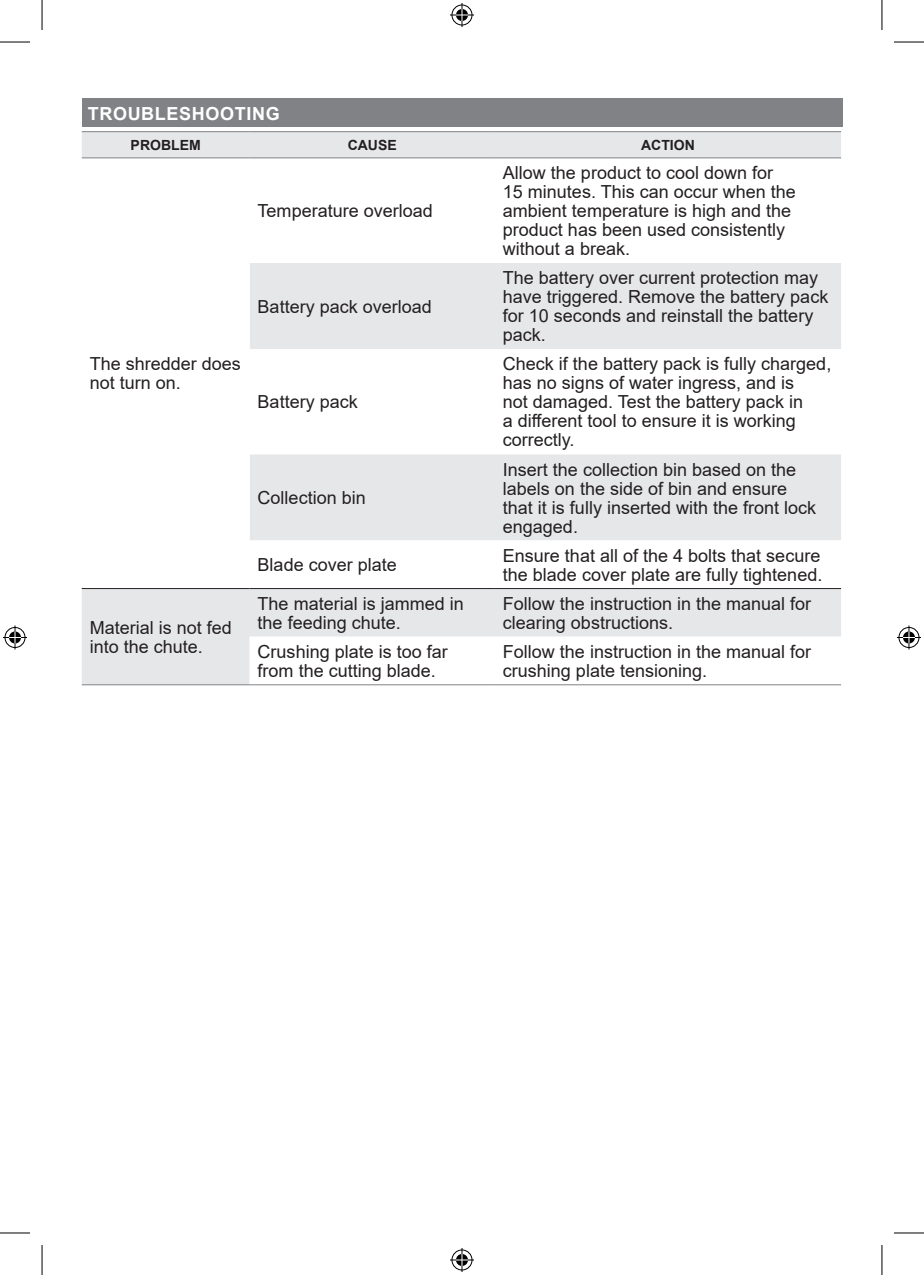
<style>
.page{position:relative;width:924px;height:1275px;background:#fff}
.page>*{position:absolute;margin:0;border:0;box-sizing:border-box;transform-origin:0 0}
.t1{font:18px/19px "Arial";color:#231f20}
.t2{font:700 18px "Arial";letter-spacing:.035em;color:#fff}
.t3{font:700 14px "Arial";color:#231f20}
</style>
<div class="page">
<div style="left:82px;top:99px;width:759px;height:28px;background:#808285"></div>
<div style="left:82px;top:132px;width:758px;height:25px;background:#e6e7e9"></div>
<svg style="left:82px;top:158px;width:758px;height:526px"></svg>
<hr style="left:82px;top:684px;width:167px;height:1px;background:#808285">
<hr style="left:249px;top:684px;width:245px;height:1px;background:#808285">
<hr style="left:494px;top:684px;width:346px;height:1px;background:#808285">
<hr style="left:82px;top:131px;width:167px;height:1px;background:#808285">
<hr style="left:249px;top:131px;width:245px;height:1px;background:#808285">
<hr style="left:494px;top:131px;width:346px;height:1px;background:#808285">
<hr style="left:82px;top:157px;width:167px;height:1px;background:#808285">
<hr style="left:249px;top:157px;width:245px;height:1px;background:#808285">
<hr style="left:494px;top:157px;width:346px;height:1px;background:#808285">
<hr style="left:82px;top:588px;width:167px;height:1px;background:#231f20">
<hr style="left:249px;top:588px;width:245px;height:1px;background:#231f20">
<hr style="left:494px;top:588px;width:346px;height:1px;background:#231f20">
<hr style="left:0;top:42px;width:30px;height:1px;background:#000">
<hr style="left:893px;top:42px;width:30px;height:1px;background:#000">
<hr style="left:0;top:1232px;width:30px;height:1px;background:#000">
<hr style="left:893px;top:1232px;width:30px;height:1px;background:#000">
<hr style="left:42px;top:0;width:1px;height:30px;background:#000">
<hr style="left:42px;top:1245px;width:1px;height:30px;background:#000">
<hr style="left:881px;top:0;width:1px;height:30px;background:#000">
<hr style="left:881px;top:1245px;width:1px;height:30px;background:#000">
<svg style="left:450px;top:3px;width:24px;height:24px"></svg>
<svg style="left:450px;top:1248px;width:24px;height:24px"></svg>
<svg style="left:3px;top:625px;width:24px;height:24px"></svg>
<svg style="left:897px;top:625px;width:23px;height:24px"></svg>
<p class="t2" style="left:88px;top:101px;width:193px">TROUBLESHOOTING</p>
<p class="t3" style="left:131px;top:135px;width:71px">PROBLEM</p>
<p class="t3" style="left:347px;top:135px;width:50px">CAUSE</p>
<p class="t3" style="left:640px;top:135px;width:55px">ACTION</p>
<p class="t1" style="left:90px;top:354px;width:153px">The shredder does not turn on.</p>
<p class="t1" style="left:90px;top:618px;width:144px">Material is not fed into the chute.</p>
<p class="t1" style="left:257px;top:201px;width:177px">Temperature overload</p>
<p class="t1" style="left:257px;top:297px;width:176px">Battery pack overload</p>
<p class="t1" style="left:257px;top:392px;width:102px">Battery pack</p>
<p class="t1" style="left:257px;top:488px;width:110px">Collection bin</p>
<p class="t1" style="left:502px;top:163px;width:294px">Allow the product to cool down for<br>15 minutes. This can occur when the ambient temperature is high and the product has been used consistently without a break.</p>
<p class="t1" style="left:502px;top:268px;width:327px">The battery over current protection may have triggered. Remove the battery pack for 10 seconds and reinstall the battery pack.</p>
<p class="t1" style="left:502px;top:354px;width:330px">Check if the battery pack is fully charged, has no signs of water ingress, and is<br>not damaged. Test the battery pack in<br>a different tool to ensure it is working correctly.</p>
<p class="t1" style="left:502px;top:459px;width:315px">Insert the collection bin based on the labels on the side of bin and ensure that it is fully inserted with the front lock engaged.</p>
<p class="t1" style="left:257px;top:555px;width:141px">Blade cover plate</p>
<p class="t1" style="left:502px;top:546px;width:321px">Ensure that all of the 4 bolts that secure the blade cover plate are fully tightened.</p>
<p class="t1" style="left:257px;top:594px;width:208px">The material is jammed in the feeding chute.</p>
<p class="t1" style="left:502px;top:594px;width:310px">Follow the instruction in the manual for clearing obstructions.</p>
<p class="t1" style="left:257px;top:642px;width:192px">Crushing plate is too far from the cutting blade.</p>
<p class="t1" style="left:502px;top:642px;width:310px">Follow the instruction in the manual for crushing plate tensioning.</p>
</div>
